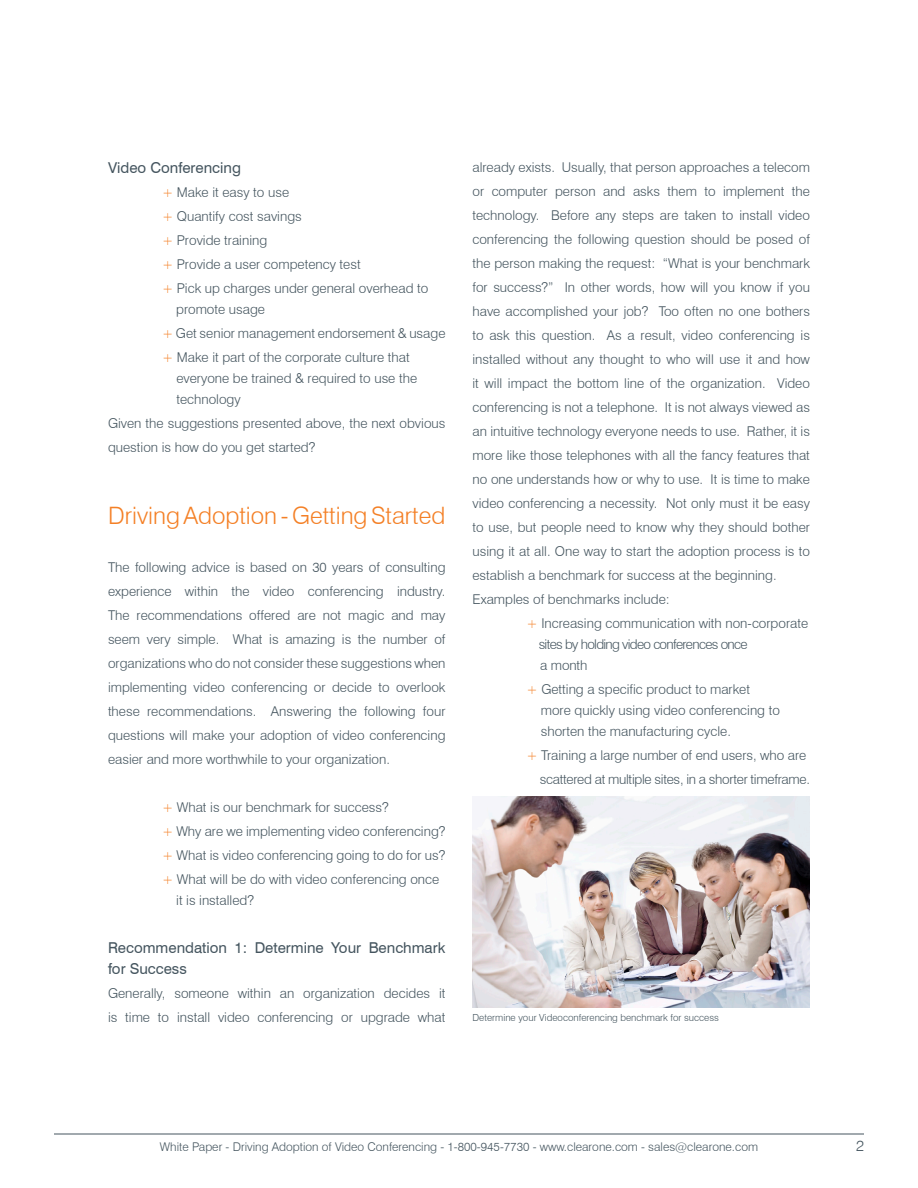
<style>
.page{position:relative;width:918px;height:1188px;background:#fff}
.page>*{position:absolute;margin:0;border:0;box-sizing:border-box;transform-origin:0 0}
.Paragraph_Style_1{font:300 24px "Swiss 721 BT";color:#f48026}
.t1{font:15px/21px "Swiss 721 BT";color:#45555f}
.t2{font:300 15px "Swiss 721 BT";color:#45555f}
.t3{font:300 13.5px/24px "Swiss 721 BT";color:#45555f}
.t4{font:300 13.5px/24px "Swiss 721 BT";letter-spacing:-.02em;color:#45555f;text-align:right}
.t5{font:300 13.5px/21px "Swiss 721 BT";letter-spacing:-.05em;color:#45555f}
.t6{font:300 12px "Swiss 721 BT";color:#45555f}
.t7{font:300 9.75px "Swiss 721 BT";color:#45555f}
.s1{color:#f48026}
</style>
<div class="page">
<hr style="left:54px;top:1134px;width:810px;height:1px;background:#45555f">
<img style="left:472px;top:796px;width:338px;height:212px">
<p class="t1" style="left:108px;top:157px;width:134px">Video Conferencing</p>
<p class="t3" style="left:162px;top:180px;width:129px"><span class="s1">+</span> Make it easy to use</p>
<p class="t3" style="left:162px;top:204px;width:141px"><span class="s1">+</span> Quantify cost savings</p>
<p class="t3" style="left:162px;top:228px;width:107px"><span class="s1">+</span> Provide training</p>
<p class="t3" style="left:162px;top:252px;width:200px"><span class="s1">+</span> Provide a user competency test</p>
<p class="t3" style="left:176px;top:278px;width:254px;line-height:21px;text-indent:-14px"><span class="s1">+</span> Pick up charges under general overhead to promote usage</p>
<p class="t3" style="left:162px;top:321px;width:285px"><span class="s1">+</span> Get senior management endorsement &amp; usage</p>
<p class="t3" style="left:162px;top:345px;width:249px"><span class="s1">+</span> Make it part of the corporate culture that</p>
<p class="t3" style="left:176px;top:368px;width:242px;line-height:21px">everyone be trained &amp; required to use the technology</p>
<p class="t3" style="left:108px;top:411px;width:339px">Given the suggestions presented above, the next obvious question is how do you get started?</p>
<p class="Paragraph_Style_1" style="left:108px;top:501px;width:339px">Driving Adoption - Getting Started</p>
<p class="t3" style="left:108px;top:555px;width:339px;text-align:justify">The following advice is based on 30 years of consulting experience within the video conferencing industry.<br>The recommendations offered are not magic and may seem very simple. What is amazing is the number of organizations who do not consider these suggestions when implementing video conferencing or decide to overlook these recommendations. Answering the following four questions will make your adoption of video conferencing easier and more worthwhile to your organization.</p>
<p class="t3" style="left:162px;top:795px;width:228px"><span class="s1">+</span> What is our benchmark for success?</p>
<p class="t3" style="left:162px;top:819px;width:285px"><span class="s1">+</span> Why are we implementing video conferencing?</p>
<p class="t3" style="left:162px;top:843px;width:285px"><span class="s1">+</span> What is video conferencing going to do for us?</p>
<p class="t3" style="left:162px;top:867px;width:279px"><span class="s1">+</span> What will be do with video conferencing once</p>
<p class="t3" style="left:176px;top:888px;width:79px">it is installed?</p>
<p class="t1" style="left:108px;top:937px;width:339px">Recommendation 1: Determine Your Benchmark for Success</p>
<p class="t3" style="left:108px;top:981px;width:339px">Generally, someone within an organization decides it is time to install video conferencing or upgrade what</p>
<p class="t3" style="left:472px;top:155px;width:339px;text-align:justify">already exists. Usually, that person approaches a telecom or computer person and asks them to implement the technology. Before any steps are taken to install video conferencing the following question should be posed of the person making the request: “What is your benchmark for success?” In other words, how will you know if you have accomplished your job? Too often no one bothers to ask this question. As a result, video conferencing is installed without any thought to who will use it and how it will impact the bottom line of the organization. Video conferencing is not a telephone. It is not always viewed as an intuitive technology everyone needs to use. Rather, it is more like those telephones with all the fancy features that no one understands how or why to use. It is time to make video conferencing a necessity. Not only must it be easy to use, but people need to know why they should bother using it at all. One way to start the adoption process is to establish a benchmark for success at the beginning.</p>
<p class="t3" style="left:472px;top:587px;width:199px">Examples of benchmarks include:</p>
<p class="t3" style="left:526px;top:611px;width:283px"><span class="s1">+</span> Increasing communication with non-corporate</p>
<p class="t5" style="left:539px;top:634px;width:210px">sites by holding video conferences once a month</p>
<p class="t3" style="left:526px;top:677px;width:225px"><span class="s1">+</span> Getting a specific product to market</p>
<p class="t3" style="left:541px;top:698px;width:241px">more quickly using video conferencing to</p>
<p class="t3" style="left:541px;top:719px;width:192px">shorten the manufacturing cycle.</p>
<p class="t4" style="left:526px;top:743px;width:285px"><span class="s1">+</span> Training a large number of end users, who are scattered at multiple sites, in a shorter timeframe.</p>
<p class="t7" style="left:472px;top:1011px;width:248px">Determine your Videoconferencing benchmark for success</p>
<p class="t6" style="left:160px;top:1139px;width:600px">White Paper - Driving Adoption of Video Conferencing - 1-800-945-7730 - www.clearone.com - sales@clearone.com</p>
<p class="t2" style="left:856px;top:1137px;width:9px">2</p>
</div>
